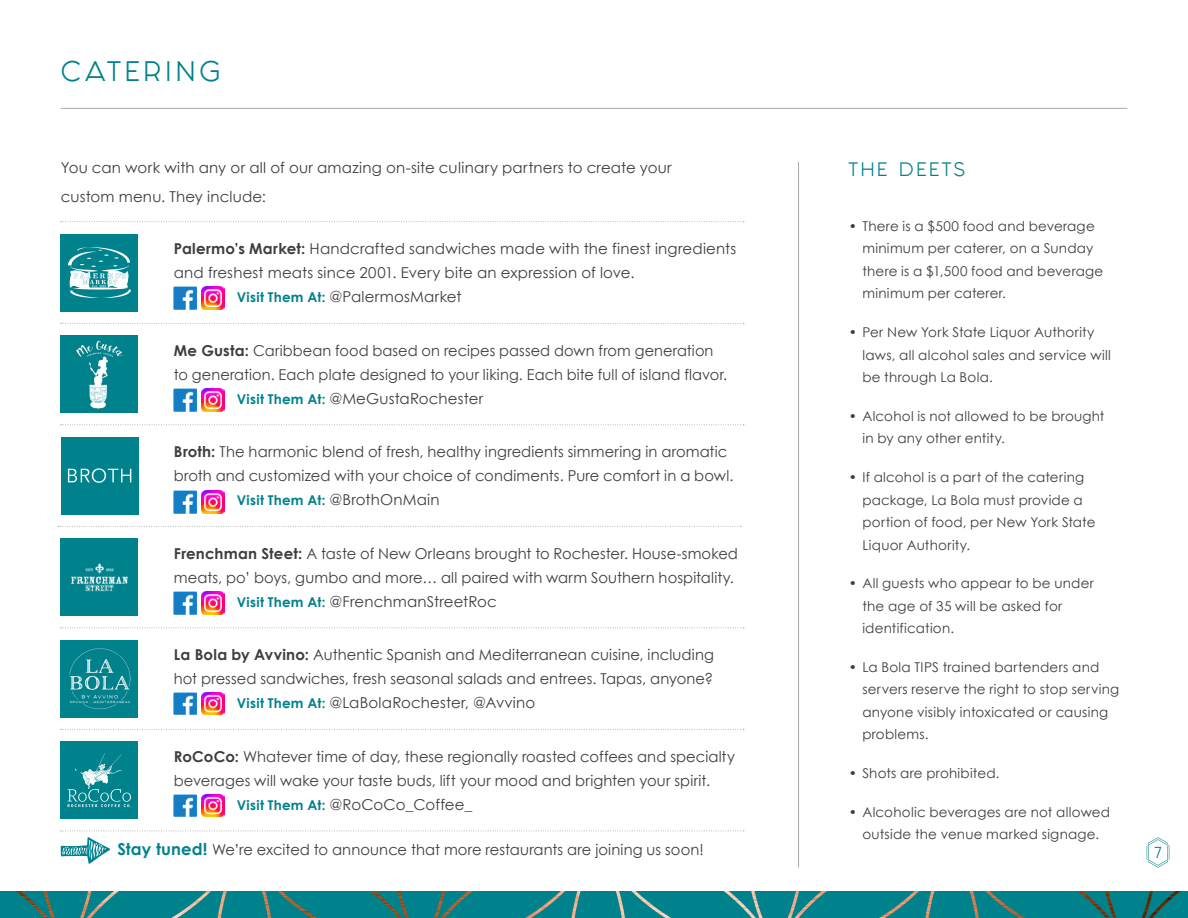
<style>
.page{position:relative;width:1188px;height:918px;background:#fff}
.page>*{position:absolute;margin:0;border:0;box-sizing:border-box;transform-origin:0 0}
.t1{font:24px "Fashion Fetish";letter-spacing:.15em;color:#00828d}
.t2{font:16.5px "Fashion Fetish";letter-spacing:.14em;color:#00828d}
.t3{font:15px/24px "Century Gothic";letter-spacing:.01em;color:#3e3e3f}
.t4{font:13.5px/22.5px "Century Gothic";letter-spacing:.015em;color:#3e3e3f}
.t5{font:700 13.5px "Century Gothic";letter-spacing:.02em;color:#00828d}
.t6{font:13.5px "Fashion Fetish";color:#00828d}
.s1{font-weight:700}
.s2{font-weight:700;font-size:13.5px;color:#00828d}
.s3{font-weight:400;font-size:15px;color:#3e3e3f}
.s4{font-weight:700;font-size:16.35px;color:#00828d}
</style>
<div class="page">
<hr style="left:61px;top:108px;width:1066px;height:1px;background:#a8a9ad">
<svg style="left:61px;top:221px;width:683px;height:1px"></svg>
<svg style="left:61px;top:729px;width:683px;height:1px"></svg>
<svg style="left:61px;top:627px;width:683px;height:1px"></svg>
<svg style="left:61px;top:424px;width:683px;height:1px"></svg>
<svg style="left:58px;top:526px;width:683px;height:1px"></svg>
<svg style="left:61px;top:323px;width:683px;height:1px"></svg>
<hr style="left:798px;top:162px;width:1px;height:706px;background:#a8a9ad">
<div style="left:61px;top:741px;width:77px;height:78px;background:#00828d"></div>
<div style="left:61px;top:640px;width:77px;height:77px;background:#00828d"></div>
<img style="left:69px;top:648px;width:62px;height:62px">
<img style="left:61px;top:538px;width:77px;height:78px">
<div style="left:61px;top:437px;width:78px;height:77px;background:#00828d"></div>
<div style="left:61px;top:335px;width:77px;height:78px;background:#00828d"></div>
<img style="left:76px;top:340px;width:47px;height:69px">
<div style="left:61px;top:234px;width:77px;height:77px;background:#00828d"></div>
<svg style="left:68px;top:247px;width:63px;height:51px"></svg>
<svg style="left:68px;top:468px;width:63px;height:15px"></svg>
<svg style="left:68px;top:753px;width:64px;height:54px"></svg>
<svg style="left:1147px;top:837px;width:22px;height:31px"></svg>
<div style="left:0;top:891px;width:1188px;height:27px;background:#00828d"></div>
<img style="left:788px;top:891px;width:393px;height:27px">
<svg style="left:61px;top:831px;width:683px;height:33px"></svg>
<img style="left:174px;top:287px;width:22px;height:22px">
<img style="left:174px;top:389px;width:22px;height:22px">
<img style="left:174px;top:491px;width:22px;height:22px">
<img style="left:174px;top:592px;width:22px;height:22px">
<img style="left:174px;top:692px;width:22px;height:23px">
<img style="left:174px;top:794px;width:22px;height:23px">
<img style="left:202px;top:287px;width:23px;height:22px">
<img style="left:202px;top:389px;width:23px;height:22px">
<img style="left:202px;top:491px;width:23px;height:22px">
<img style="left:202px;top:592px;width:23px;height:22px">
<img style="left:202px;top:692px;width:23px;height:23px">
<img style="left:202px;top:794px;width:23px;height:23px">
<p class="t1" style="left:61px;top:52px;width:161px">CATERING</p>
<p class="t3" style="left:61px;top:153px;width:613px;line-height:28.5px">You can work with any or all of our amazing on-site culinary partners to create your custom menu. They include:</p>
<p class="t2" style="left:849px;top:156px;width:118px">THE DEETS</p>
<p class="t4" style="left:862px;top:215px;width:242px;text-indent:-14px">• There is a $500 food and beverage minimum per caterer, on a Sunday there is a $1,500 food and beverage minimum per caterer.</p>
<p class="t4" style="left:862px;top:321px;width:250px;text-indent:-14px">• Per New York State Liquor Authority laws, all alcohol sales and service will be through La Bola.</p>
<p class="t4" style="left:862px;top:405px;width:244px;text-indent:-14px">• Alcohol is not allowed to be brought in by any other entity.</p>
<p class="t4" style="left:862px;top:466px;width:235px;text-indent:-14px">• If alcohol is a part of the catering package, La Bola must provide a portion of food, per New York State<br>Liquor Authority.</p>
<p class="t4" style="left:862px;top:572px;width:233px;text-indent:-14px">• All guests who appear to be under the age of 35 will be asked for identification.</p>
<p class="t4" style="left:862px;top:656px;width:258px;text-indent:-14px">• La Bola TIPS trained bartenders and servers reserve the right to stop serving anyone visibly intoxicated or causing problems.</p>
<p class="t4" style="left:849px;top:762px;width:152px">• Shots are prohibited.</p>
<p class="t4" style="left:849px;top:801px;width:263px;text-align:center">• Alcoholic beverages are not allowed outside the venue marked signage.</p>
<p class="t3" style="left:174px;top:237px;width:564px"><span class="s1">Palermo’s Market:</span> Handcrafted sandwiches made with the finest ingredients and freshest meats since 2001. Every bite an expression of love.</p>
<p class="t3" style="left:237px;top:285px;width:226px"><span class="s2">Visit Them At:</span> @PalermosMarket</p>
<p class="t3" style="left:174px;top:338px;width:555px"><span class="s1">Me Gusta:</span> Caribbean food based on recipes passed down from generation to generation. Each plate designed to your liking. Each bite full of island flavor.</p>
<p class="t3" style="left:237px;top:386px;width:248px"><span class="s2">Visit Them At:</span> @MeGustaRochester</p>
<p class="t3" style="left:174px;top:440px;width:561px"><span class="s1">Broth:</span> The harmonic blend of fresh, healthy ingredients simmering in aromatic broth and customized with your choice of condiments. Pure comfort in a bowl.</p>
<p class="t5" style="left:237px;top:492px;width:204px">Visit Them At: <span class="s3">@BrothOnMain</span></p>
<p class="t3" style="left:174px;top:541px;width:566px"><span class="s1">Frenchman Steet:</span> A taste of New Orleans brought to Rochester. House-smoked meats, po’ boys, gumbo and more… all paired with warm Southern hospitality.</p>
<p class="t3" style="left:237px;top:589px;width:262px"><span class="s2">Visit Them At:</span> @FrenchmanStreetRoc</p>
<p class="t3" style="left:174px;top:643px;width:542px"><span class="s1">La Bola by Avvino:</span> Authentic Spanish and Mediterranean cuisine, including hot pressed sandwiches, fresh seasonal salads and entrees. Tapas, anyone?</p>
<p class="t3" style="left:237px;top:691px;width:300px"><span class="s2">Visit Them At:</span> @LaBolaRochester, @Avvino</p>
<p class="t3" style="left:174px;top:744px;width:563px"><span class="s1">RoCoCo:</span> Whatever time of day, these regionally roasted coffees and specialty beverages will wake your taste buds, lift your mood and brighten your spirit.</p>
<p class="t3" style="left:237px;top:792px;width:237px"><span class="s2">Visit Them At:</span> @RoCoCo_Coffee_</p>
<p class="t3" style="left:117px;top:837px;width:588px"><span class="s4">Stay tuned!</span> We’re excited to announce that more restaurants are joining us soon!</p>
<p class="t6" style="left:1154px;top:842px;width:9px">7</p>
</div>
